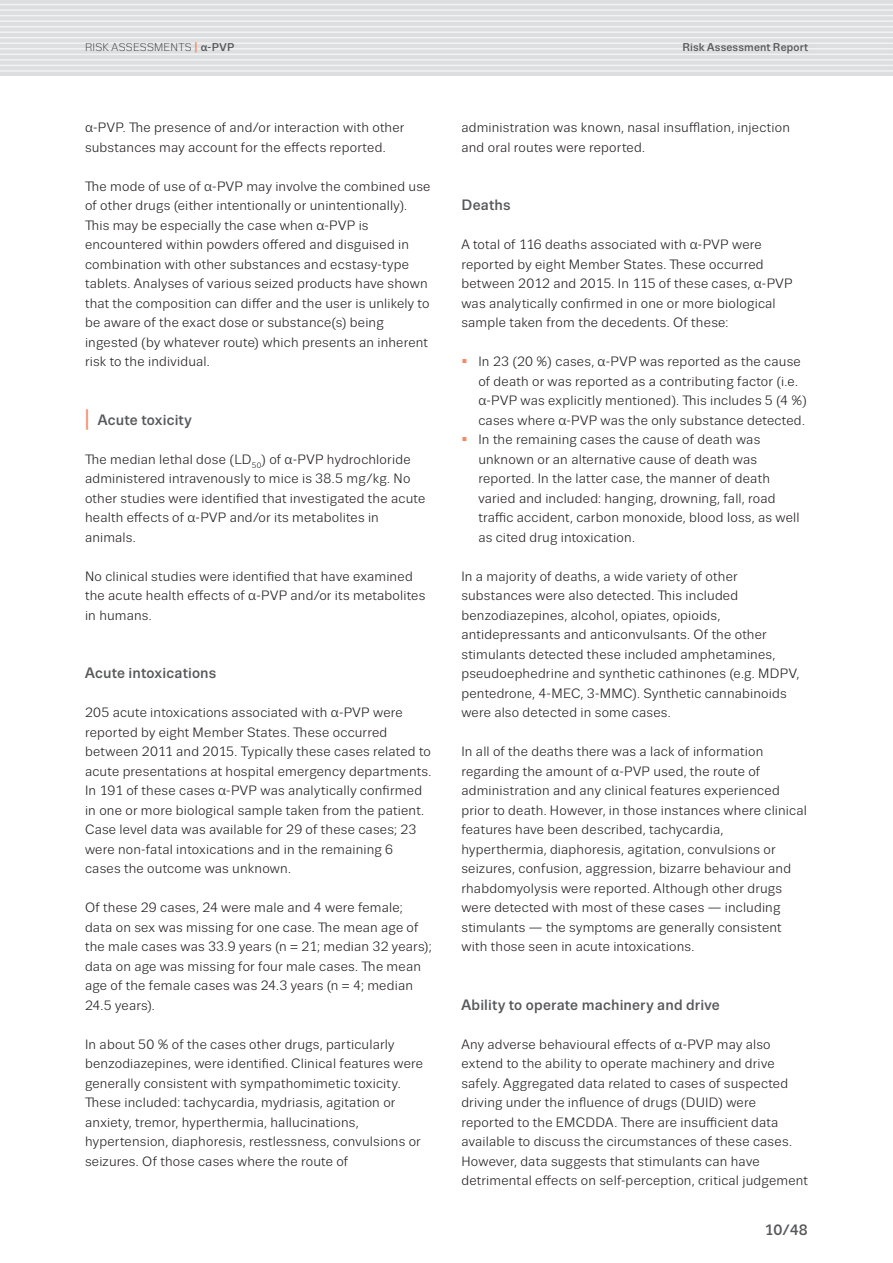
<style>
.page{position:relative;width:893px;height:1263px;background:#fff}
.page>*{position:absolute;margin:0;border:0;box-sizing:border-box;transform-origin:0 0}
.III_Headline{font:500 15px "Trivia Sans";letter-spacing:.01em;color:#57585a}
.II_Headline{font:500 15px "Trivia Sans";letter-spacing:.015em;color:#57585a}
.TEXT_Regular_9_13{font:13.5px/19.5px "Trivia Sans";letter-spacing:.015em;color:#231f20}
.t1{font:300 11.25px "Trivia Sans";letter-spacing:.02em;color:#231f20}
.t2{font:500 11.25px "Trivia Sans";letter-spacing:.015em;color:#57585a}
.s1{font-weight:500;color:#f58964}
.s2{font-weight:500;color:#57585a}
.s3{font-weight:700;font-size:22.5px;color:#f58964}
.s4{color:#f58964}
</style>
<div class="page">
<div style="left:0;top:0;width:893px;height:76px;background:#dddee0"></div>
<hr style="left:0;top:0;width:893px;height:1px;background:#f2f3f4">
<hr style="left:0;top:4px;width:893px;height:1px;background:#f2f3f4">
<hr style="left:0;top:9px;width:893px;height:2px;background:#f2f3f4">
<hr style="left:0;top:15px;width:893px;height:1px;background:#f2f3f4">
<hr style="left:0;top:20px;width:893px;height:2px;background:#f2f3f4">
<hr style="left:0;top:26px;width:893px;height:1px;background:#f2f3f4">
<hr style="left:0;top:31px;width:893px;height:2px;background:#f2f3f4">
<hr style="left:0;top:37px;width:893px;height:1px;background:#f2f3f4">
<hr style="left:0;top:43px;width:893px;height:1px;background:#f2f3f4">
<hr style="left:0;top:48px;width:893px;height:2px;background:#f2f3f4">
<hr style="left:0;top:54px;width:893px;height:1px;background:#f2f3f4">
<hr style="left:0;top:59px;width:893px;height:2px;background:#f2f3f4">
<hr style="left:0;top:65px;width:893px;height:1px;background:#f2f3f4">
<hr style="left:0;top:70px;width:893px;height:2px;background:#f2f3f4">
<p class="t1" style="left:85px;top:42px;width:151px">RISK ASSESSMENTS <span class="s1">|</span> <span class="s2">α-PVP</span></p>
<p class="t2" style="left:682px;top:42px;width:127px">Risk Assessment Report</p>
<p class="TEXT_Regular_9_13" style="left:85px;top:118px;width:321px">α-PVP. The presence of and/or interaction with other substances may account for the effects reported.</p>
<p class="TEXT_Regular_9_13" style="left:85px;top:176px;width:347px">The mode of use of α-PVP may involve the combined use of other drugs (either intentionally or unintentionally).<br>This may be especially the case when α-PVP is encountered within powders offered and disguised in combination with other substances and ecstasy-type tablets. Analyses of various seized products have shown that the composition can differ and the user is unlikely to be aware of the exact dose or substance(s) being ingested (by whatever route) which presents an inherent risk to the individual.</p>
<p class="II_Headline" style="left:85px;top:411px;width:108px"><span class="s3">|</span> Acute toxicity</p>
<p class="TEXT_Regular_9_13" style="left:85px;top:449px;width:342px">The median lethal dose (LD<sub>50</sub>) of α-PVP hydrochloride administered intravenously to mice is 38.5 mg/kg. No other studies were identified that investigated the acute health effects of α-PVP and/or its metabolites in animals.</p>
<p class="TEXT_Regular_9_13" style="left:85px;top:566px;width:342px">No clinical studies were identified that have examined the acute health effects of α-PVP and/or its metabolites in humans.</p>
<p class="III_Headline" style="left:85px;top:665px;width:133px">Acute intoxications</p>
<p class="TEXT_Regular_9_13" style="left:85px;top:703px;width:348px">205 acute intoxications associated with α-PVP were reported by eight Member States. These occurred between 2011 and 2015. Typically these cases related to acute presentations at hospital emergency departments.<br>In 191 of these cases α-PVP was analytically confirmed in one or more biological sample taken from the patient.<br>Case level data was available for 29 of these cases; 23 were non-fatal intoxications and in the remaining 6 cases the outcome was unknown.</p>
<p class="TEXT_Regular_9_13" style="left:85px;top:898px;width:348px">Of these 29 cases, 24 were male and 4 were female; data on sex was missing for one case. The mean age of the male cases was 33.9 years (n = 21; median 32 years); data on age was missing for four male cases. The mean age of the female cases was 24.3 years (n = 4; median 24.5 years).</p>
<p class="TEXT_Regular_9_13" style="left:85px;top:1034px;width:339px">In about 50 % of the cases other drugs, particularly benzodiazepines, were identified. Clinical features were generally consistent with sympathomimetic toxicity.<br>These included: tachycardia, mydriasis, agitation or anxiety, tremor, hyperthermia, hallucinations, hypertension, diaphoresis, restlessness, convulsions or seizures. Of those cases where the route of</p>
<p class="TEXT_Regular_9_13" style="left:461px;top:118px;width:330px">administration was known, nasal insufflation, injection and oral routes were reported.</p>
<p class="III_Headline" style="left:461px;top:197px;width:51px">Deaths</p>
<p class="TEXT_Regular_9_13" style="left:461px;top:235px;width:333px">A total of 116 deaths associated with α-PVP were reported by eight Member States. These occurred between 2012 and 2015. In 115 of these cases, α-PVP was analytically confirmed in one or more biological sample taken from the decedents. Of these:</p>
<p class="TEXT_Regular_9_13" style="left:478px;top:352px;width:330px;text-indent:-17px"><span class="s4">▪</span> In 23 (20 %) cases, α-PVP was reported as the cause of death or was reported as a contributing factor (i.e. α-PVP was explicitly mentioned). This includes 5 (4 %) cases where α-PVP was the only substance detected.</p>
<p class="TEXT_Regular_9_13" style="left:478px;top:430px;width:323px;text-indent:-17px"><span class="s4">▪</span> In the remaining cases the cause of death was unknown or an alternative cause of death was reported. In the latter case, the manner of death varied and included: hanging, drowning, fall, road traffic accident, carbon monoxide, blood loss, as well as cited drug intoxication.</p>
<p class="TEXT_Regular_9_13" style="left:461px;top:566px;width:339px">In a majority of deaths, a wide variety of other substances were also detected. This included benzodiazepines, alcohol, opiates, opioids, antidepressants and anticonvulsants. Of the other stimulants detected these included amphetamines, pseudoephedrine and synthetic cathinones (e.g. MDPV, pentedrone, 4-MEC, 3-MMC). Synthetic cannabinoids were also detected in some cases.</p>
<p class="TEXT_Regular_9_13" style="left:461px;top:742px;width:347px">In all of the deaths there was a lack of information regarding the amount of α-PVP used, the route of administration and any clinical features experienced prior to death. However, in those instances where clinical features have been described, tachycardia, hyperthermia, diaphoresis, agitation, convulsions or seizures, confusion, aggression, bizarre behaviour and rhabdomyolysis were reported. Although other drugs were detected with most of these cases — including stimulants — the symptoms are generally consistent with those seen in acute intoxications.</p>
<p class="III_Headline" style="left:461px;top:996px;width:260px">Ability to operate machinery and drive</p>
<p class="TEXT_Regular_9_13" style="left:461px;top:1034px;width:348px">Any adverse behavioural effects of α-PVP may also extend to the ability to operate machinery and drive safely. Aggregated data related to cases of suspected driving under the influence of drugs (DUID) were reported to the EMCDDA. There are insufficient data available to discuss the circumstances of these cases.<br>However, data suggests that stimulants can have detrimental effects on self-perception, critical judgement</p>
<p class="III_Headline" style="left:765px;top:1221px;width:45px">10/48</p>
</div>
